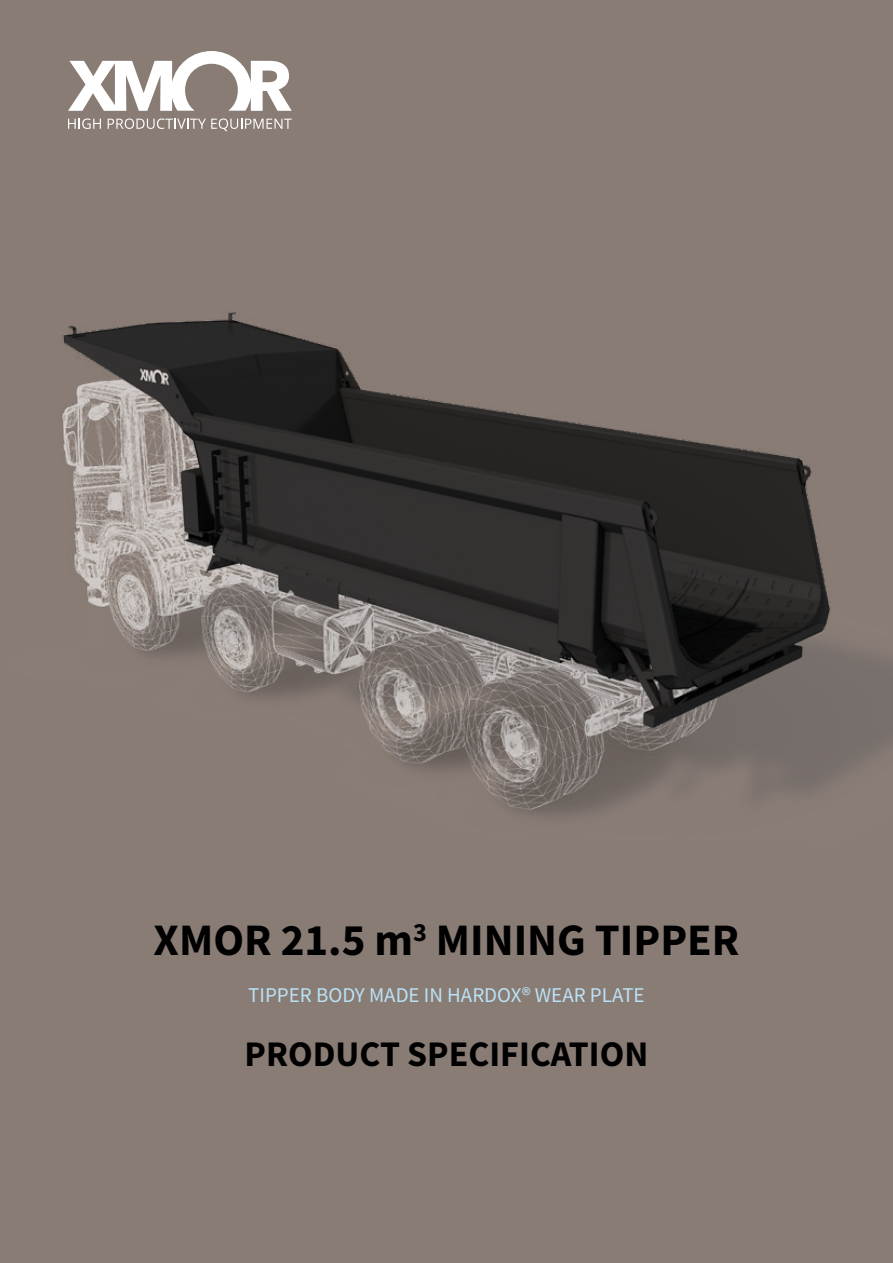
<style>
.page{position:relative;width:893px;height:1263px;background:#897c75}
.page>*{position:absolute;margin:0;border:0;box-sizing:border-box;transform-origin:0 0}
.t1{font:700 45px "Source Sans Pro";color:#000}
.t2{font:700 36px "Source Sans Pro";color:#000}
.t3{font:21px "Source Sans Pro";color:#bae2f5}
</style>
<div class="page">
<svg style="left:68px;top:51px;width:224px;height:60px"></svg>
<svg style="left:68px;top:118px;width:33px;height:11px"></svg>
<svg style="left:108px;top:118px;width:184px;height:13px"></svg>
<img style="left:62px;top:312px;width:831px;height:504px">
<h1 class="t1" style="left:154px;top:910px;width:587px">XMOR 21.5 m<sup>3</sup> MINING TIPPER</h1>
<p class="t3" style="left:248px;top:981px;width:398px">TIPPER BODY MADE IN HARDOX® WEAR PLATE</p>
<h2 class="t2" style="left:245px;top:1030px;width:405px">PRODUCT SPECIFICATION</h2>
</div>
